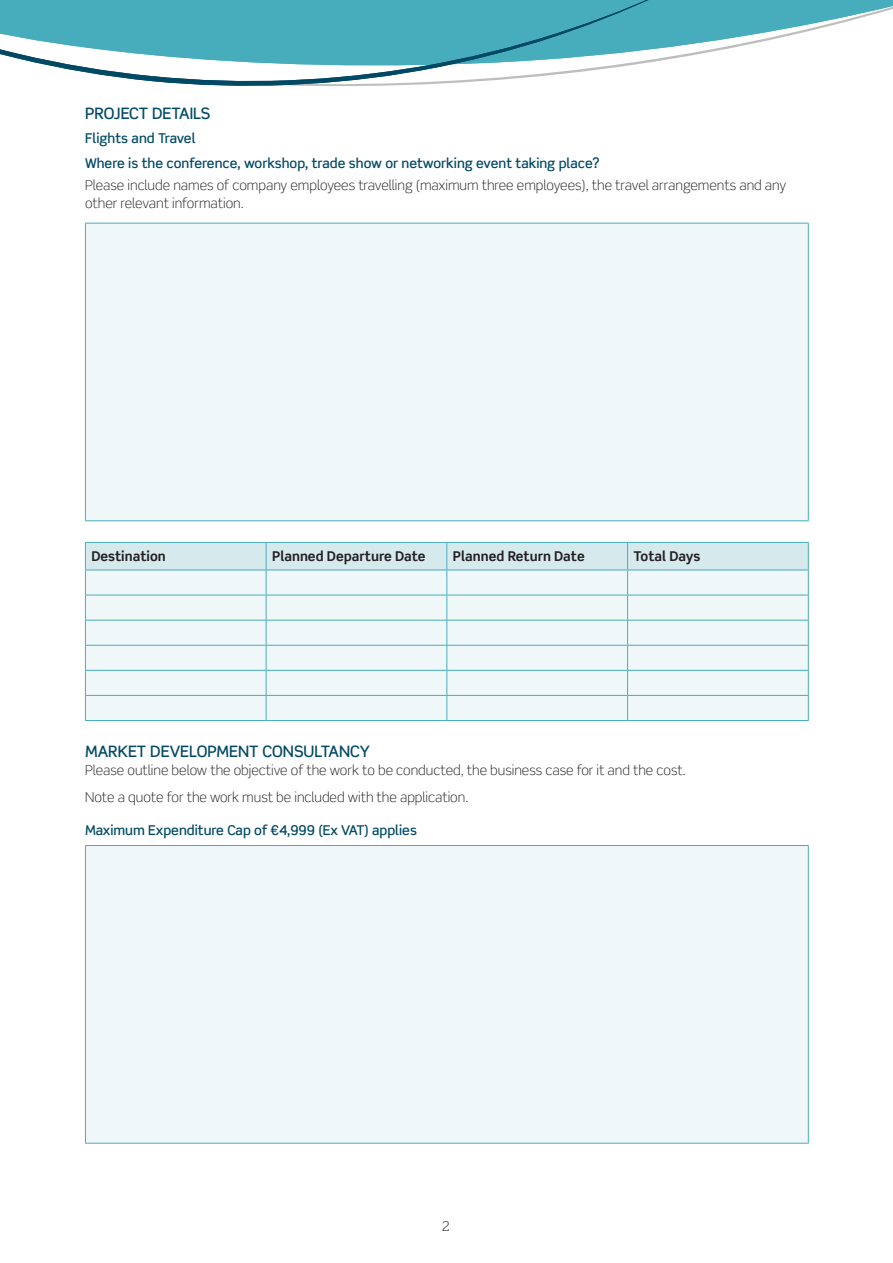
<style>
.page{position:relative;width:893px;height:1263px;background:#fff}
.page>*{position:absolute;margin:0;border:0;box-sizing:border-box;transform-origin:0 0}
.t1{font:500 15.75px "Scene Pro";color:#004964}
.t2{font:300 13.5px/18px "Scene Pro";color:#231f20}
.t3{font:500 13.5px/24.8px "Scene Pro";color:#004964}
.t4{font:700 13.5px "Scene Pro";color:#231f20}
</style>
<div class="page">
<svg style="left:681px;top:0;width:212px;height:57px"></svg>
<svg style="left:0;top:0;width:681px;height:86px;fill:#47adbd"></svg>
<div style="left:85px;top:223px;width:723px;height:298px;background:#eff7f9"></div>
<hr style="left:85px;top:223px;width:724px;height:1px;background:#47adbd">
<hr style="left:85px;top:223px;width:1px;height:297px;background:#47adbd">
<hr style="left:808px;top:223px;width:1px;height:297px;background:#47adbd">
<hr style="left:85px;top:520px;width:724px;height:1px;background:#47adbd">
<svg style="left:85px;top:542px;width:724px;height:178px"></svg>
<hr style="left:85px;top:720px;width:181px;height:1px;background:#47adbd">
<hr style="left:266px;top:720px;width:181px;height:1px;background:#47adbd">
<hr style="left:447px;top:720px;width:181px;height:1px;background:#47adbd">
<hr style="left:628px;top:720px;width:181px;height:1px;background:#47adbd">
<div style="left:85px;top:845px;width:723px;height:298px;background:#eff7f9"></div>
<hr style="left:85px;top:845px;width:724px;height:1px;background:#47adbd">
<hr style="left:85px;top:846px;width:1px;height:297px;background:#47adbd">
<hr style="left:808px;top:846px;width:1px;height:297px;background:#47adbd">
<hr style="left:85px;top:1143px;width:724px;height:1px;background:#47adbd">
<p class="t1" style="left:85px;top:103px;width:127px">PROJECT DETAILS</p>
<p class="t3" style="left:85px;top:126px;width:516px">Flights and Travel<br>Where is the conference, workshop, trade show or networking event taking place?</p>
<p class="t2" style="left:85px;top:176px;width:703px">Please include names of company employees travelling (maximum three employees), the travel arrangements and any other relevant information.</p>
<p class="t4" style="left:91px;top:548px;width:76px">Destination</p>
<p class="t4" style="left:272px;top:548px;width:155px">Planned Departure Date</p>
<p class="t4" style="left:453px;top:548px;width:133px">Planned Return Date</p>
<p class="t4" style="left:634px;top:548px;width:68px">Total Days</p>
<p class="t1" style="left:85px;top:742px;width:286px">MARKET DEVELOPMENT CONSULTANCY</p>
<p class="t2" style="left:85px;top:757px;width:602px;line-height:26.5px">Please outline below the objective of the work to be conducted, the business case for it and the cost.<br>Note a quote for the work must be included with the application.</p>
<p class="t3" style="left:85px;top:817px;width:333px">Maximum Expenditure Cap of €4,999 (Ex VAT) applies</p>
<p class="t2" style="left:442px;top:1217px;width:9px">2</p>
</div>
